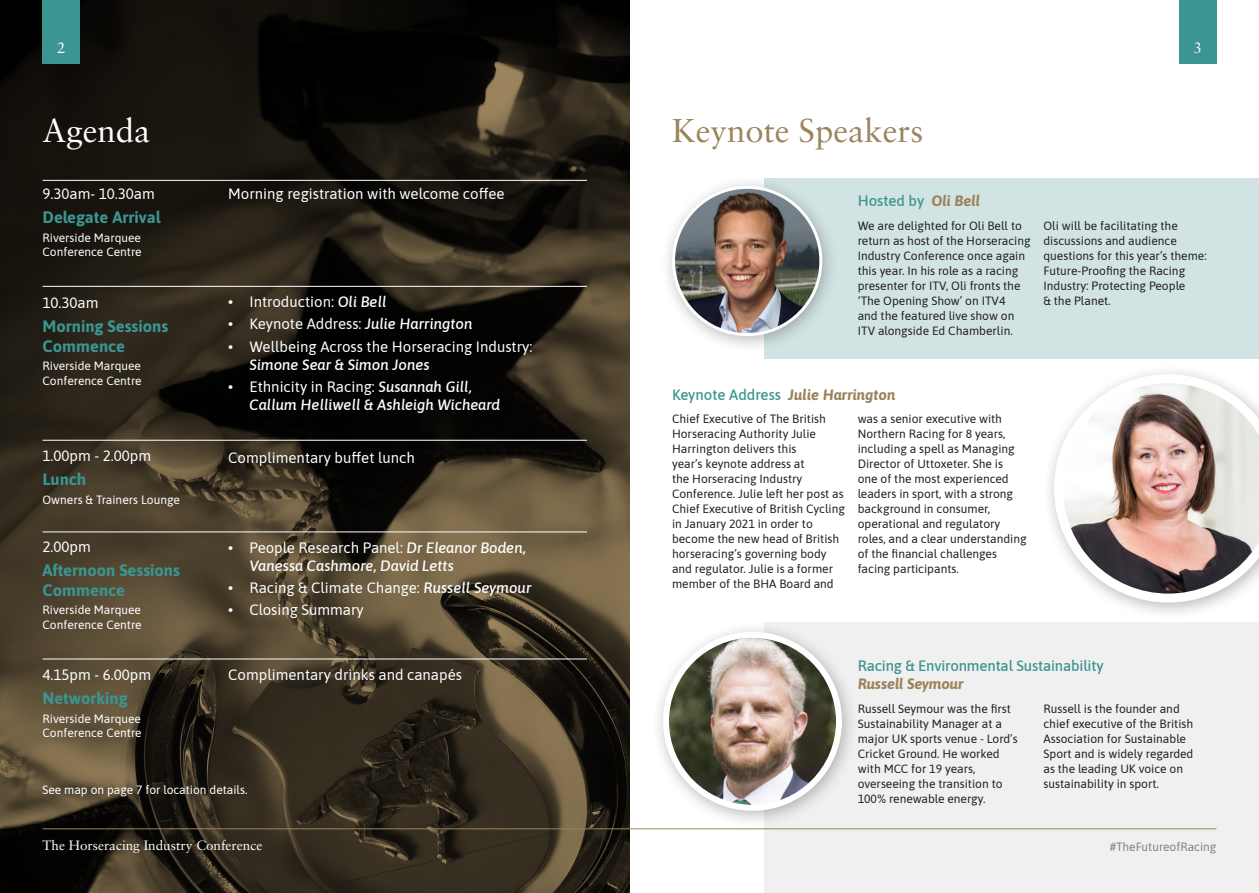
<style>
.page{position:relative;width:1259px;height:893px;background:#fff}
.page>*{position:absolute;margin:0;border:0;box-sizing:border-box;transform-origin:0 0}
.t1{font:33px "Sabon LT Std";color:#9b845d}
.t2{font:33px "Sabon LT Std";color:#fff}
.t3{font:700 16.5px/19.8px "Asap";color:#3b9590}
.t4{font:15px/18px "Asap";color:#fff}
.t5{font:italic 500 15px/18px "Asap";color:#fff}
.t6{font:500 15px/18px "Asap";letter-spacing:-.01em;color:#3b9590}
.t7{font:italic 700 15px "Asap";color:#9b845d}
.t8{font:15px "Sabon LT Std";color:#fff}
.t9{font:13.5px "Sabon LT Std";color:#fff}
.t10{font:12px/15px "Asap";color:#231f20}
.t11{font:12px/14.4px "Asap";color:#fff}
.t12{font:12px "Asap";color:#808285}
.s1{font-weight:500;font-style:italic}
.s2{font-weight:400;font-style:normal}
.s3{font-weight:700;font-style:italic;color:#9b845d}
.s4{font-weight:500;font-style:normal;color:#3b9590}
</style>
<div class="page">
<svg style="left:0;top:0;width:629px;height:893px;background:#2f281c"></svg>
<div style="left:765px;top:178px;width:494px;height:181px;background:#d2e3e3"></div>
<div style="left:765px;top:623px;width:494px;height:270px;background:#f0f0f0"></div>
<div style="left:651px;top:621px;width:207px;height:207px;background:#231f20;opacity:.3"></div>
<img style="left:666px;top:635px;width:173px;height:173px;border-radius:86px">
<div style="left:663px;top:632px;width:179px;height:179px;border:6px solid #fff;border-radius:50%"></div>
<div style="left:660px;top:176px;width:179px;height:178px;background:#231f20;opacity:.3"></div>
<img style="left:673px;top:187px;width:148px;height:148px;border-radius:74px">
<div style="left:672px;top:186px;width:150px;height:150px;border:3px solid #fff;border-radius:50%"></div>
<div style="left:1179px;top:0;width:37px;height:64px;background:#3b9590"></div>
<hr style="left:43px;top:828px;width:586px;height:1px;background:#9b845d">
<hr style="left:43px;top:180px;width:544px;height:1px;background:#fff">
<hr style="left:43px;top:286px;width:544px;height:1px;background:#fff">
<hr style="left:43px;top:440px;width:544px;height:1px;background:#fff">
<hr style="left:43px;top:531px;width:544px;height:1px;background:#fff">
<hr style="left:43px;top:659px;width:544px;height:1px;background:#fff">
<hr style="left:629px;top:828px;width:587px;height:1px;background:#9b845d">
<div style="left:43px;top:0;width:37px;height:64px;background:#3b9590"></div>
<div style="left:1042px;top:364px;width:217px;height:256px;background:#231f20;opacity:.3"></div>
<img style="left:1054px;top:374px;width:205px;height:229px">
<p class="t8" style="left:57px;top:39px;width:10px">2</p>
<p class="t2" style="left:43px;top:111px;width:110px">Agenda</p>
<p class="t4" style="left:43px;top:184px;width:114px">9.30am- 10.30am</p>
<p class="t3" style="left:43px;top:207px;width:120px">Delegate Arrival</p>
<p class="t11" style="left:43px;top:230px;width:101px">Riverside Marquee<br>Conference Centre</p>
<p class="t4" style="left:43px;top:293px;width:57px">10.30am</p>
<p class="t3" style="left:43px;top:315px;width:127px">Morning Sessions<br>Commence</p>
<p class="t11" style="left:43px;top:358px;width:101px">Riverside Marquee<br>Conference Centre</p>
<p class="t4" style="left:43px;top:446px;width:110px">1.00pm - 2.00pm</p>
<p class="t3" style="left:43px;top:469px;width:45px">Lunch</p>
<p class="t11" style="left:43px;top:492px;width:139px">Owners &amp; Trainers Lounge</p>
<p class="t4" style="left:43px;top:537px;width:50px">2.00pm</p>
<p class="t3" style="left:43px;top:560px;width:139px">Afternoon Sessions<br>Commence</p>
<p class="t11" style="left:43px;top:602px;width:101px">Riverside Marquee<br>Conference Centre</p>
<p class="t4" style="left:43px;top:665px;width:110px">4.15pm - 6.00pm</p>
<p class="t3" style="left:43px;top:688px;width:87px">Networking</p>
<p class="t11" style="left:43px;top:711px;width:101px">Riverside Marquee<br>Conference Centre</p>
<p class="t4" style="left:228px;top:184px;width:278px">Morning registration with welcome coffee</p>
<p class="t4" style="left:228px;top:292px;width:160px">• Introduction: <span class="s1">Oli Bell</span></p>
<p class="t4" style="left:228px;top:314px;width:246px">• Keynote Address: <span class="s1">Julie Harrington</span></p>
<p class="t4" style="left:249px;top:336px;width:284px;text-indent:-21px">• Wellbeing Across the Horseracing Industry:<br><span class="s1">Simone Sear &amp; Simon Jones</span></p>
<p class="t5" style="left:249px;top:377px;width:252px;text-indent:-21px"><span class="s2">• Ethnicity in Racing:</span> Susannah Gill,<br>Callum Helliwell &amp; Ashleigh Wicheard</p>
<p class="t4" style="left:228px;top:448px;width:188px">Complimentary buffet lunch</p>
<p class="t5" style="left:249px;top:538px;width:278px;text-indent:-21px"><span class="s2">• People Research Panel:</span> Dr Eleanor Boden,<br>Vanessa Cashmore, David Letts</p>
<p class="t4" style="left:228px;top:578px;width:305px">• Racing &amp; Climate Change: <span class="s1">Russell Seymour</span></p>
<p class="t4" style="left:228px;top:600px;width:137px">• Closing Summary</p>
<p class="t4" style="left:228px;top:665px;width:235px">Complimentary drinks and canapés</p>
<p class="t11" style="left:43px;top:782px;width:206px">See map on page 7 for location details.</p>
<p class="t9" style="left:43px;top:837px;width:221px">The Horseracing Industry Conference</p>
<p class="t1" style="left:672px;top:111px;width:253px">Keynote Speakers</p>
<p class="t8" style="left:1193px;top:39px;width:10px">3</p>
<p class="t6" style="left:857px;top:191px;width:124px">Hosted by <span class="s3">Oli Bell</span></p>
<p class="t10" style="left:857px;top:218px;width:174px">We are delighted for Oli Bell to return as host of the Horseracing<br>Industry Conference once again this year. In his role as a racing presenter for ITV, Oli fronts the ‘The Opening Show’ on ITV4<br>and the featured live show on<br>ITV alongside Ed Chamberlin.</p>
<p class="t10" style="left:1043px;top:218px;width:165px">Oli will be facilitating the discussions and audience questions for this year’s theme:<br>Future-Proofing the Racing<br>Industry: Protecting People<br>&amp; the Planet.</p>
<p class="t7" style="left:672px;top:384px;width:225px"><span class="s4">Keynote Address</span> Julie Harrington</p>
<p class="t10" style="left:672px;top:411px;width:174px">Chief Executive of The British<br>Horseracing Authority Julie<br>Harrington delivers this<br>year’s keynote address at<br>the Horseracing Industry<br>Conference. Julie left her post as<br>Chief Executive of British Cycling in January 2021 in order to become the new head of British horseracing’s governing body and regulator. Julie is a former member of the BHA Board and</p>
<p class="t10" style="left:857px;top:411px;width:170px">was a senior executive with<br>Northern Racing for 8 years, including a spell as Managing<br>Director of Uttoxeter. She is<br>one of the most experienced leaders in sport, with a strong background in consumer, operational and regulatory roles, and a clear understanding of the financial challenges facing participants.</p>
<p class="t6" style="left:857px;top:656px;width:247px">Racing &amp; Environmental Sustainability<br><span class="s3">Russell Seymour</span></p>
<p class="t10" style="left:857px;top:700px;width:162px">Russell Seymour was the first<br>Sustainability Manager at a major UK sports venue - Lord’s<br>Cricket Ground. He worked with MCC for 19 years, overseeing the transition to<br>100% renewable energy.</p>
<p class="t10" style="left:1043px;top:700px;width:151px">Russell is the founder and chief executive of the British<br>Association for Sustainable<br>Sport and is widely regarded as the leading UK voice on sustainability in sport.</p>
<p class="t12" style="left:1109px;top:838px;width:108px">#TheFutureofRacing</p>
</div>
